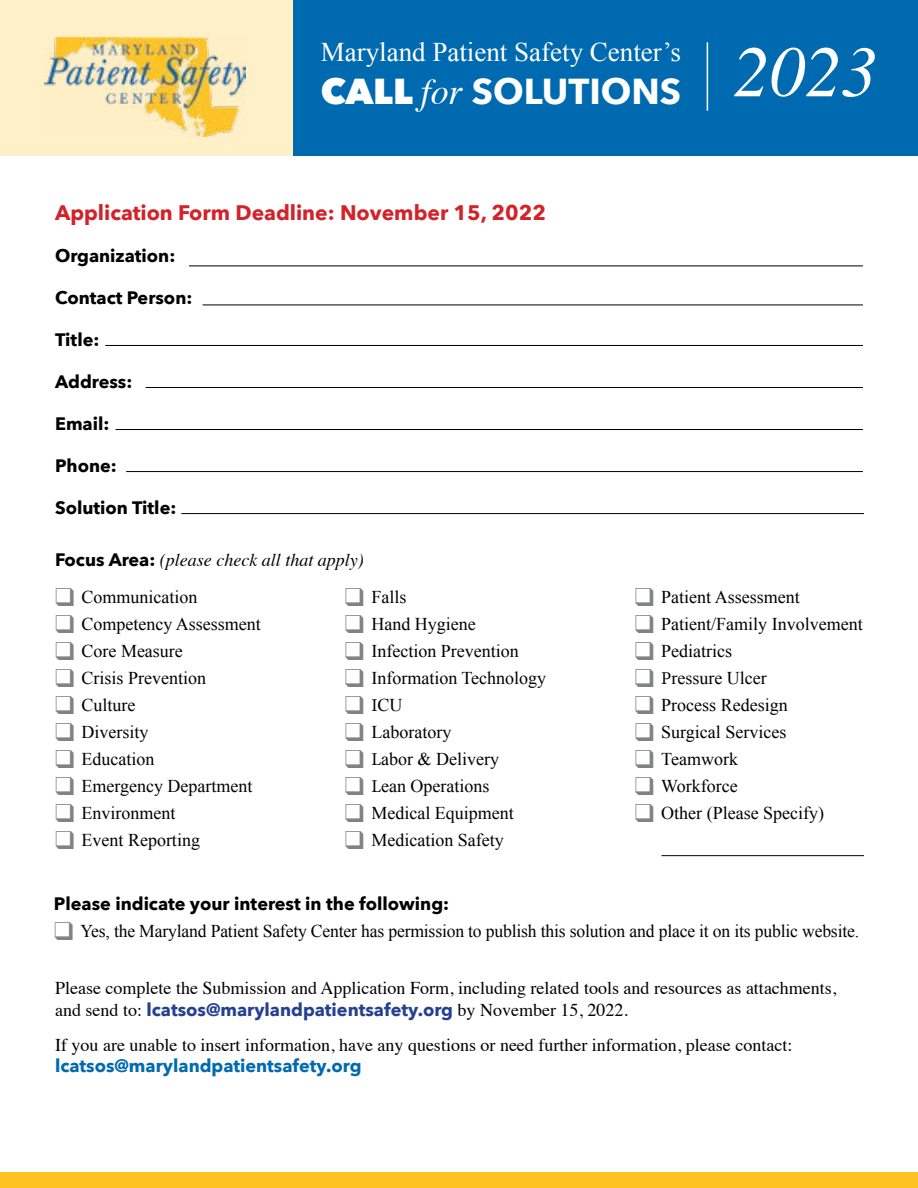
<style>
.page{position:relative;width:918px;height:1188px;background:#fff}
.page>*{position:absolute;margin:0;border:0;box-sizing:border-box;transform-origin:0 0}
.t1{font:700 36px "Avenir Next";color:#fff}
.t2{font:27px "Times New Roman";color:#fff}
.t3{font:700 21px "Avenir Next";color:#d2232a}
.t4{font:18px "Times New Roman";color:#000}
.t5{font:18px "Times";color:#000}
.t6{font:700 18px "Avenir Next";color:#000}
.t7{font:700 18px "Avenir Next";color:#25408f}
.t8{font:italic 18px "Times";color:#000}
.t9{font:700 18px "Avenir Next";color:#006ab0}
.s1{font-weight:800}
.s2{font-family:"Times";font-weight:400;font-style:italic}
.s3{font-family:"Avenir Next";font-weight:700;font-style:normal}
.s4{color:#808285}
.s5{font-family:"Minion Pro"}
.s6{font-family:"Times";font-weight:400;color:#000}
</style>
<div class="page">
<div style="left:280px;top:0;width:638px;height:156px;background:#006ab0"></div>
<div style="left:0;top:0;width:293px;height:156px;background:#fff0c8"></div>
<img style="left:44px;top:38px;width:201px;height:98px">
<hr style="left:707px;top:42px;width:1px;height:69px;background:#fff">
<div style="left:0;top:1173px;width:918px;height:15px;background:#fec223"></div>
<hr style="left:662px;top:855px;width:202px;height:1px;background:#000">
<hr style="left:189px;top:266px;width:674px;height:1px;background:#000">
<hr style="left:202px;top:305px;width:661px;height:1px;background:#000">
<hr style="left:105px;top:345px;width:758px;height:1px;background:#000">
<hr style="left:146px;top:387px;width:717px;height:1px;background:#000">
<hr style="left:116px;top:429px;width:747px;height:1px;background:#000">
<hr style="left:126px;top:471px;width:737px;height:1px;background:#000">
<hr style="left:181px;top:513px;width:683px;height:1px;background:#000">
<h2 class="t2" style="left:321px;top:34px;width:362px">Maryland Patient Safety Center’s</h2>
<h1 class="t1" style="left:321px;top:60px;width:558px"><span class="s1">CALL</span> <span class="s2">for</span> SOLUTIONS <sup>2023</sup></h1>
<p class="t3" style="left:55px;top:194px;width:492px">Application Form Deadline: November 15, 2022</p>
<p class="t6" style="left:55px;top:240px;width:122px">Organization:</p>
<p class="t6" style="left:55px;top:282px;width:139px">Contact Person:</p>
<p class="t6" style="left:55px;top:324px;width:46px">Title:</p>
<p class="t6" style="left:55px;top:366px;width:79px">Address:</p>
<p class="t6" style="left:55px;top:408px;width:56px">Email:</p>
<p class="t6" style="left:55px;top:450px;width:63px">Phone:</p>
<p class="t6" style="left:55px;top:492px;width:123px">Solution Title:</p>
<p class="t8" style="left:55px;top:544px;width:310px"><span class="s3">Focus Area:</span> (please check all that apply)</p>
<p class="t4" style="left:55px;top:585px;width:144px"><span class="s4">❑</span> Communication</p>
<p class="t4" style="left:55px;top:612px;width:207px"><span class="s4">❑</span> Competency Assessment</p>
<p class="t4" style="left:55px;top:639px;width:129px"><span class="s4">❑</span> Core Measure</p>
<p class="t4" style="left:55px;top:666px;width:152px"><span class="s4">❑</span> Crisis Prevention</p>
<p class="t4" style="left:55px;top:693px;width:82px"><span class="s4">❑</span> Culture</p>
<p class="t4" style="left:55px;top:720px;width:95px"><span class="s4">❑</span> Diversity</p>
<p class="t4" style="left:55px;top:747px;width:101px"><span class="s4">❑</span> Education</p>
<p class="t4" style="left:55px;top:774px;width:199px"><span class="s4">❑</span> Emergency Department</p>
<p class="t4" style="left:55px;top:801px;width:122px"><span class="s4">❑</span> Environment</p>
<p class="t4" style="left:55px;top:828px;width:146px"><span class="s4">❑</span> Event Reporting</p>
<p class="t4" style="left:345px;top:585px;width:63px"><span class="s4">❑</span> Falls</p>
<p class="t4" style="left:345px;top:612px;width:132px"><span class="s4">❑</span> Hand Hygiene</p>
<p class="t4" style="left:345px;top:639px;width:175px"><span class="s4">❑</span> Infection Prevention</p>
<p class="t4" style="left:345px;top:666px;width:203px"><span class="s4">❑</span> Information Technology</p>
<p class="t4" style="left:345px;top:693px;width:59px"><span class="s4">❑</span> <span class="s5">I</span>CU</p>
<p class="t4" style="left:345px;top:720px;width:108px"><span class="s4">❑</span> Laboratory</p>
<p class="t4" style="left:345px;top:747px;width:156px"><span class="s4">❑</span> <span class="s5">L</span>abor &amp; Delivery</p>
<p class="t4" style="left:345px;top:774px;width:146px"><span class="s4">❑</span> <span class="s5">L</span>ean Operations</p>
<p class="t4" style="left:345px;top:801px;width:170px"><span class="s4">❑</span> Medical Equipment</p>
<p class="t4" style="left:345px;top:828px;width:160px"><span class="s4">❑</span> Medication Safety</p>
<p class="t4" style="left:635px;top:585px;width:166px"><span class="s4">❑</span> Patient Assessment</p>
<p class="t4" style="left:635px;top:612px;width:229px"><span class="s4">❑</span> Patient/Family Involvement</p>
<p class="t4" style="left:635px;top:639px;width:99px"><span class="s4">❑</span> Pediatrics</p>
<p class="t4" style="left:635px;top:666px;width:134px"><span class="s4">❑</span> <span class="s5">P</span>ressure Ulcer</p>
<p class="t4" style="left:635px;top:693px;width:154px"><span class="s4">❑</span> Process Redesign</p>
<p class="t4" style="left:635px;top:720px;width:153px"><span class="s4">❑</span> Surgical Services</p>
<p class="t4" style="left:635px;top:747px;width:105px"><span class="s4">❑</span> Teamwork</p>
<p class="t4" style="left:635px;top:774px;width:104px"><span class="s4">❑</span> Workforce</p>
<p class="t4" style="left:635px;top:801px;width:191px"><span class="s4">❑</span> Other (Please Specify)</p>
<p class="t6" style="left:54px;top:888px;width:397px">Please indicate your interest in the following:</p>
<p class="t4" style="left:54px;top:919px;width:807px"><span class="s4">❑</span> Yes, the Maryland Patient Safety Center has permission to publish this solution and place it on its public website.</p>
<p class="t5" style="left:55px;top:971px;width:783px">Please complete the Submission and Application Form, including related tools and resources as attachments,</p>
<p class="t7" style="left:55px;top:994px;width:575px"><span class="s6">and send to:</span> lcatsos@marylandpatientsafety.org <span class="s6">by November 15, 2022.</span></p>
<p class="t5" style="left:55px;top:1028px;width:739px">If you are unable to insert information, have any questions or need further information, please contact:</p>
<p class="t9" style="left:55px;top:1051px;width:308px">lcatsos@marylandpatientsafety.org</p>
</div>
